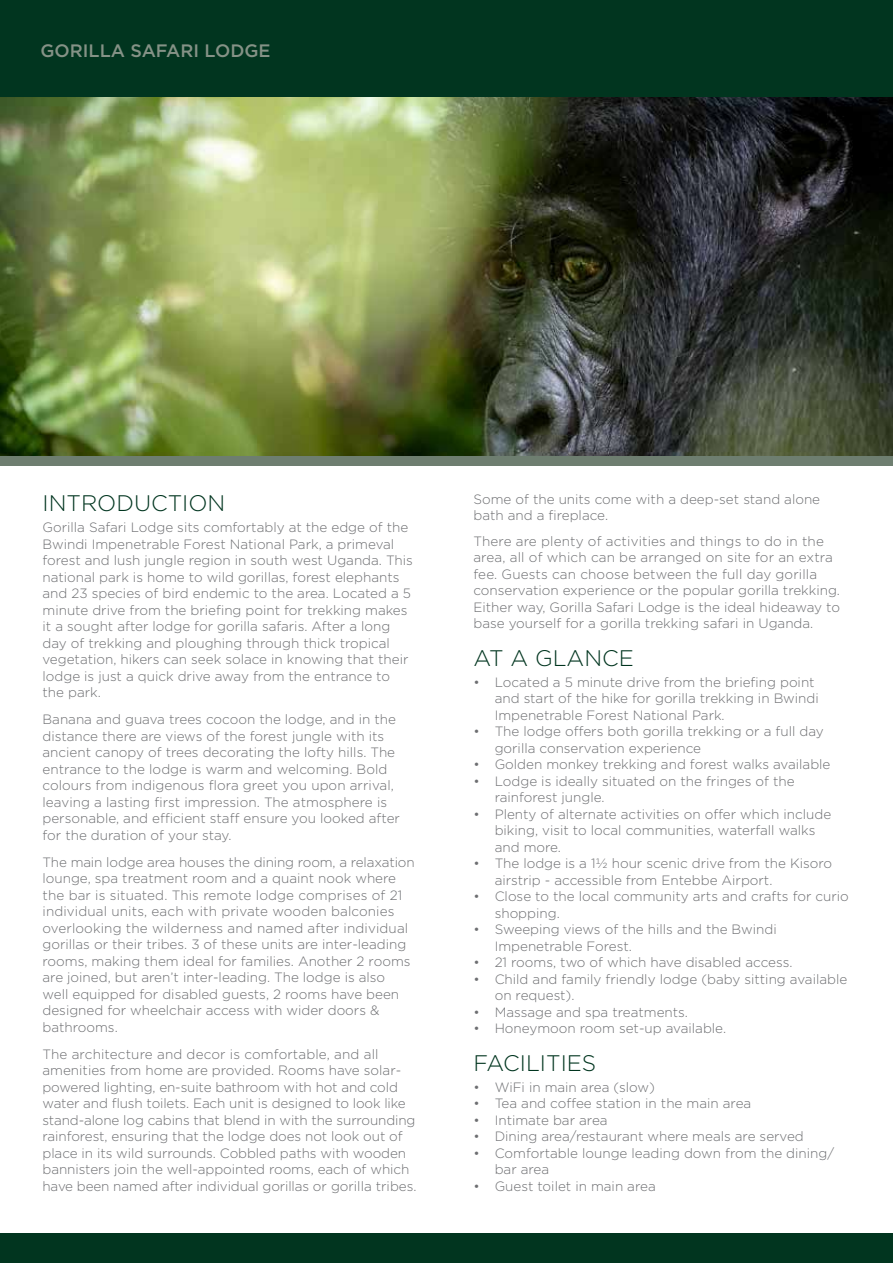
<style>
.page{position:relative;width:893px;height:1263px;background:#fff}
.page>*{position:absolute;margin:0;border:0;box-sizing:border-box;transform-origin:0 0}
.t1{font:300 22.5px "Gotham";color:#01351f}
.t2{font:500 18px "Gotham";color:#859286}
.t3{font:300 13.5px/16.5px "Gotham";color:#6d6e71}
</style>
<div class="page">
<img style="left:0;top:96px;width:893px;height:360px">
<div style="left:0;top:456px;width:893px;height:9px;background:#6e7e70"></div>
<div style="left:0;top:0;width:893px;height:96px;background:#01351f"></div>
<div style="left:0;top:1233px;width:893px;height:30px;background:#01351f"></div>
<h2 class="t2" style="left:40px;top:39px;width:232px">GORILLA SAFARI LODGE</h2>
<h1 class="t1" style="left:43px;top:489px;width:184px">INTRODUCTION</h1>
<p class="t3" style="left:43px;top:519px;width:372px">Gorilla Safari Lodge sits comfortably at the edge of the Bwindi Impenetrable Forest National Park, a primeval forest and lush jungle region in south west Uganda. This national park is home to wild gorillas, forest elephants and 23 species of bird endemic to the area. Located a 5 minute drive from the briefing point for trekking makes it a sought after lodge for gorilla safaris. After a long day of trekking and ploughing through thick tropical vegetation, hikers can seek solace in knowing that their lodge is just a quick drive away from the entrance to the park.</p>
<p class="t3" style="left:43px;top:711px;width:359px">Banana and guava trees cocoon the lodge, and in the distance there are views of the forest jungle with its ancient canopy of trees decorating the lofty hills. The entrance to the lodge is warm and welcoming. Bold colours from indigenous flora greet you upon arrival, leaving a lasting first impression. The atmosphere is personable, and efficient staff ensure you looked after for the duration of your stay.</p>
<p class="t3" style="left:43px;top:853px;width:374px">The main lodge area houses the dining room, a relaxation lounge, spa treatment room and a quaint nook where the bar is situated. This remote lodge comprises of 21 individual units, each with private wooden balconies overlooking the wilderness and named after individual gorillas or their tribes. 3 of these units are inter-leading rooms, making them ideal for families. Another 2 rooms are joined, but aren’t inter-leading. The lodge is also<br>well equipped for disabled guests, 2 rooms have been designed for wheelchair access with wider doors &amp; bathrooms.</p>
<p class="t3" style="left:43px;top:1045px;width:376px">The architecture and decor is comfortable, and all amenities from home are provided. Rooms have solar&shy;powered lighting, en-suite bathroom with hot and cold water and flush toilets. Each unit is designed to look like stand-alone log cabins that blend in with the surrounding rainforest, ensuring that the lodge does not look out of place in its wild surrounds. Cobbled paths with wooden bannisters join the well-appointed rooms, each of which have been named after individual gorillas or gorilla tribes.</p>
<p class="t3" style="left:473px;top:491px;width:348px">Some of the units come with a deep-set stand alone bath and a fireplace.</p>
<p class="t3" style="left:473px;top:533px;width:368px">There are plenty of activities and things to do in the area, all of which can be arranged on site for an extra fee. Guests can choose between the full day gorilla conservation experience or the popular gorilla trekking.<br>Either way, Gorilla Safari Lodge is the ideal hideaway to base yourself for a gorilla trekking safari in Uganda.</p>
<h1 class="t1" style="left:473px;top:644px;width:162px">AT A GLANCE</h1>
<p class="t3" style="left:495px;top:673px;width:326px;text-indent:-21px">• Located a 5 minute drive from the briefing point and start of the hike for gorilla trekking in Bwindi<br>Impenetrable Forest National Park.</p>
<p class="t3" style="left:495px;top:723px;width:331px;text-indent:-21px">• The lodge offers both gorilla trekking or a full day gorilla conservation experience</p>
<p class="t3" style="left:473px;top:756px;width:359px">• Golden monkey trekking and forest walks available</p>
<p class="t3" style="left:495px;top:772px;width:302px;text-indent:-21px">• Lodge is ideally situated on the fringes of the rainforest jungle.</p>
<p class="t3" style="left:495px;top:805px;width:338px;text-indent:-21px">• Plenty of alternate activities on offer which include biking, visit to local communities, waterfall walks and more.</p>
<p class="t3" style="left:495px;top:855px;width:339px;text-indent:-21px">• The lodge is a 1½ hour scenic drive from the Kisoro airstrip - accessible from Entebbe Airport.</p>
<p class="t3" style="left:495px;top:888px;width:356px;text-indent:-21px">• Close to the local community arts and crafts for curio shopping.</p>
<p class="t3" style="left:495px;top:921px;width:284px;text-indent:-21px">• Sweeping views of the hills and the Bwindi<br>Impenetrable Forest.</p>
<p class="t3" style="left:473px;top:954px;width:321px">• 21 rooms, two of which have disabled access.</p>
<p class="t3" style="left:495px;top:970px;width:354px;text-indent:-21px">• Child and family friendly lodge (baby sitting available on request).</p>
<p class="t3" style="left:473px;top:1003px;width:216px">• Massage and spa treatments.</p>
<p class="t3" style="left:473px;top:1020px;width:254px">• Honeymoon room set-up available.</p>
<h1 class="t1" style="left:473px;top:1049px;width:124px">FACILITIES</h1>
<p class="t3" style="left:473px;top:1078px;width:183px">• WiFi in main area (slow)</p>
<p class="t3" style="left:473px;top:1095px;width:279px">• Tea and coffee station in the main area</p>
<p class="t3" style="left:473px;top:1111px;width:136px">• Intimate bar area</p>
<p class="t3" style="left:473px;top:1128px;width:332px">• Dining area/restaurant where meals are served</p>
<p class="t3" style="left:495px;top:1144px;width:341px;text-indent:-21px">• Comfortable lounge leading down from the dining/ bar area</p>
<p class="t3" style="left:473px;top:1177px;width:184px">• Guest toilet in main area</p>
</div>
